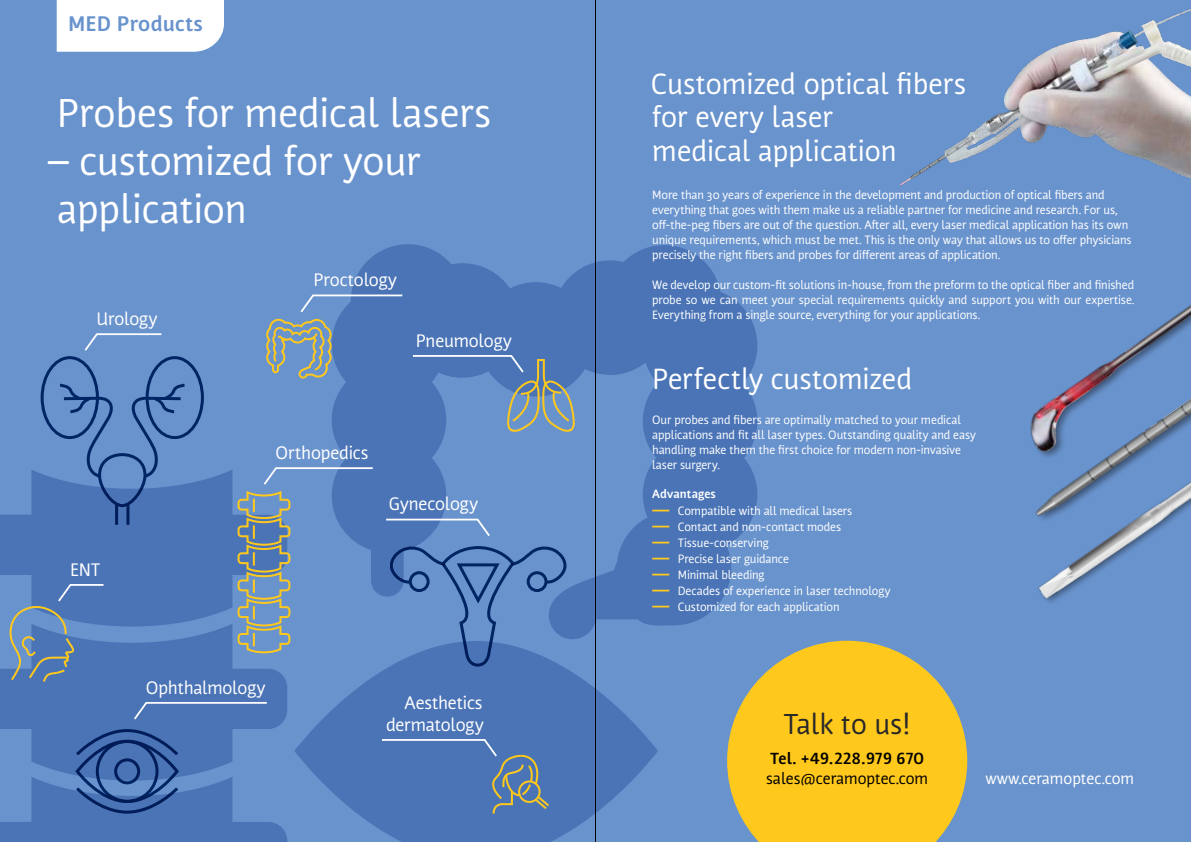
<style>
.page{position:relative;width:1191px;height:842px;background:#6993cd}
.page>*{position:absolute;margin:0;border:0;box-sizing:border-box;transform-origin:0 0}
.t1{font:40px/48px "Nuvo Pro";letter-spacing:-.005em;color:#fff}
.t2{font:29px/33.8px "Nuvo Pro";color:#fff}
.t3{font:28.6px "Nuvo Pro";color:#292829}
.t4{font:700 21px "Nuvo Pro";letter-spacing:.01em;color:#6993cd}
.t5{font:18px "Nuvo Pro";letter-spacing:-.005em;color:#fff}
.t6{font:16px "Nuvo Pro";color:#000}
.t7{font:16px "Nuvo Pro";color:#fff}
.t8{font:700 16px "Nuvo Pro";letter-spacing:.02em;color:#000}
.t9{font:12px/15px "Nuvo Pro";letter-spacing:-.01em;color:#fff}
.t10{font:700 12px "Nuvo Pro";letter-spacing:.01em;color:#fff}
</style>
<div class="page">
<svg style="left:295px;top:666px;width:363px;height:176px;fill:#4a74b6"></svg>
<svg style="left:0;top:626px;width:287px;height:151px;fill:#4a74b6"></svg>
<svg style="left:0;top:470px;width:236px;height:156px;background:#4d77b8"></svg>
<svg style="left:333px;top:245px;width:424px;height:394px;fill:#4a74b6"></svg>
<svg style="left:610px;top:336px;width:54px;height:39px;background:#4c76b7"></svg>
<svg style="left:236px;top:466px;width:138px;height:188px"></svg>
<svg style="left:7px;top:583px;width:98px;height:101px"></svg>
<div style="left:41px;top:356px;width:58px;height:83px;border:3px solid #00417d;border-radius:50%"></div>
<div style="left:146px;top:356px;width:58px;height:83px;border:3px solid #00417d;border-radius:50%"></div>
<hr style="left:115px;top:504px;width:3px;height:21px;background:#00417d">
<hr style="left:126px;top:504px;width:3px;height:21px;background:#00417d">
<svg style="left:57px;top:382px;width:130px;height:127px"></svg>
<svg style="left:84px;top:333px;width:78px;height:18px"></svg>
<svg style="left:74px;top:728px;width:106px;height:29px;background:#3a62a2"></svg>
<svg style="left:0;top:777px;width:287px;height:65px"></svg>
<div style="left:96px;top:740px;width:62px;height:63px;border:3px solid #00417d;border-radius:50%"></div>
<div style="left:114px;top:758px;width:26px;height:26px;border:3px solid #00417d;border-radius:50%"></div>
<svg style="left:132px;top:701px;width:136px;height:20px;background:#5a80bc"></svg>
<svg style="left:390px;top:545px;width:177px;height:123px"></svg>
<svg style="left:384px;top:518px;width:107px;height:20px"></svg>
<svg style="left:380px;top:738px;width:171px;height:78px;background:#557aaf"></svg>
<svg style="left:652px;top:510px;width:17px;height:1px"></svg>
<svg style="left:652px;top:526px;width:17px;height:1px"></svg>
<svg style="left:652px;top:542px;width:17px;height:1px"></svg>
<svg style="left:652px;top:558px;width:17px;height:1px"></svg>
<svg style="left:652px;top:574px;width:17px;height:1px"></svg>
<svg style="left:652px;top:590px;width:17px;height:1px"></svg>
<svg style="left:652px;top:606px;width:17px;height:1px"></svg>
<img style="left:900px;top:8px;width:291px;height:178px">
<img style="left:1038px;top:538px;width:109px;height:64px">
<div style="left:1036px;top:264px;width:155px;height:259px;background:#000;opacity:.4"></div>
<img style="left:1030px;top:383px;width:161px;height:155px">
<div style="left:57px;top:0;width:167px;height:52px;background:#fff"></div>
<svg style="left:266px;top:244px;width:310px;height:189px"></svg>
<svg style="left:727px;top:641px;width:240px;height:201px;fill:#ffc81c"></svg>
<hr style="left:595px;top:0;width:1px;height:842px;background:#000">
<h3 class="t4" style="left:68px;top:11px;width:136px">MED Products</h3>
<h1 class="t1" style="left:57px;top:89px;width:436px">Probes for medical lasers</h1>
<h1 class="t1" style="left:49px;top:137px;width:373px">– customized for your application</h1>
<h3 class="t5" style="left:96px;top:307px;width:62px">Urology</h3>
<h3 class="t5" style="left:70px;top:558px;width:32px">ENT</h3>
<h3 class="t5" style="left:314px;top:269px;width:85px">Proctology</h3>
<h3 class="t5" style="left:416px;top:329px;width:97px">Pneumology</h3>
<h3 class="t5" style="left:276px;top:441px;width:94px">Orthopedics</h3>
<h3 class="t5" style="left:389px;top:493px;width:91px">Gynecology</h3>
<h3 class="t5" style="left:146px;top:676px;width:121px">Ophthalmology</h3>
<h3 class="t5" style="left:404px;top:692px;width:80px">Aesthetics</h3>
<h3 class="t5" style="left:386px;top:713px;width:99px">dermatology</h3>
<h2 class="t2" style="left:651px;top:66px;width:317px">Customized optical fibers for every laser<br>medical application</h2>
<p class="t9" style="left:652px;top:187px;width:481px">More than 30 years of experience in the development and production of optical fibers and everything that goes with them make us a reliable partner for medicine and research. For us, off-the-peg fibers are out of the question. After all, every laser medical application has its own unique requirements, which must be met. This is the only way that allows us to offer physicians precisely the right fibers and probes for different areas of application.</p>
<p class="t9" style="left:652px;top:277px;width:483px;text-align:justify">We develop our custom-fit solutions in-house, from the preform to the optical fiber and finished probe so we can meet your special requirements quickly and support you with our expertise.<br>Everything from a single source, everything for your applications.</p>
<h2 class="t2" style="left:652px;top:361px;width:261px">Perfectly customized</h2>
<p class="t9" style="left:652px;top:412px;width:325px">Our probes and fibers are optimally matched to your medical applications and fit all laser types. Outstanding quality and easy handling make them the first choice for modern non-invasive laser surgery.</p>
<p class="t10" style="left:652px;top:486px;width:65px">Advantages</p>
<p class="t9" style="left:677px;top:502px;width:214px;line-height:16px">Compatible with all medical lasers<br>Contact and non-contact modes<br>Tissue-conserving<br>Precise laser guidance<br>Minimal bleeding<br>Decades of experience in laser technology<br>Customized for each application</p>
<h3 class="t3" style="left:783px;top:706px;width:129px">Talk to us!</h3>
<h3 class="t8" style="left:770px;top:748px;width:155px">Tel. +49.228.979 670</h3>
<h3 class="t6" style="left:766px;top:768px;width:164px">sales@ceramoptec.com</h3>
<h3 class="t7" style="left:985px;top:768px;width:150px">www.ceramoptec.com</h3>
</div>
